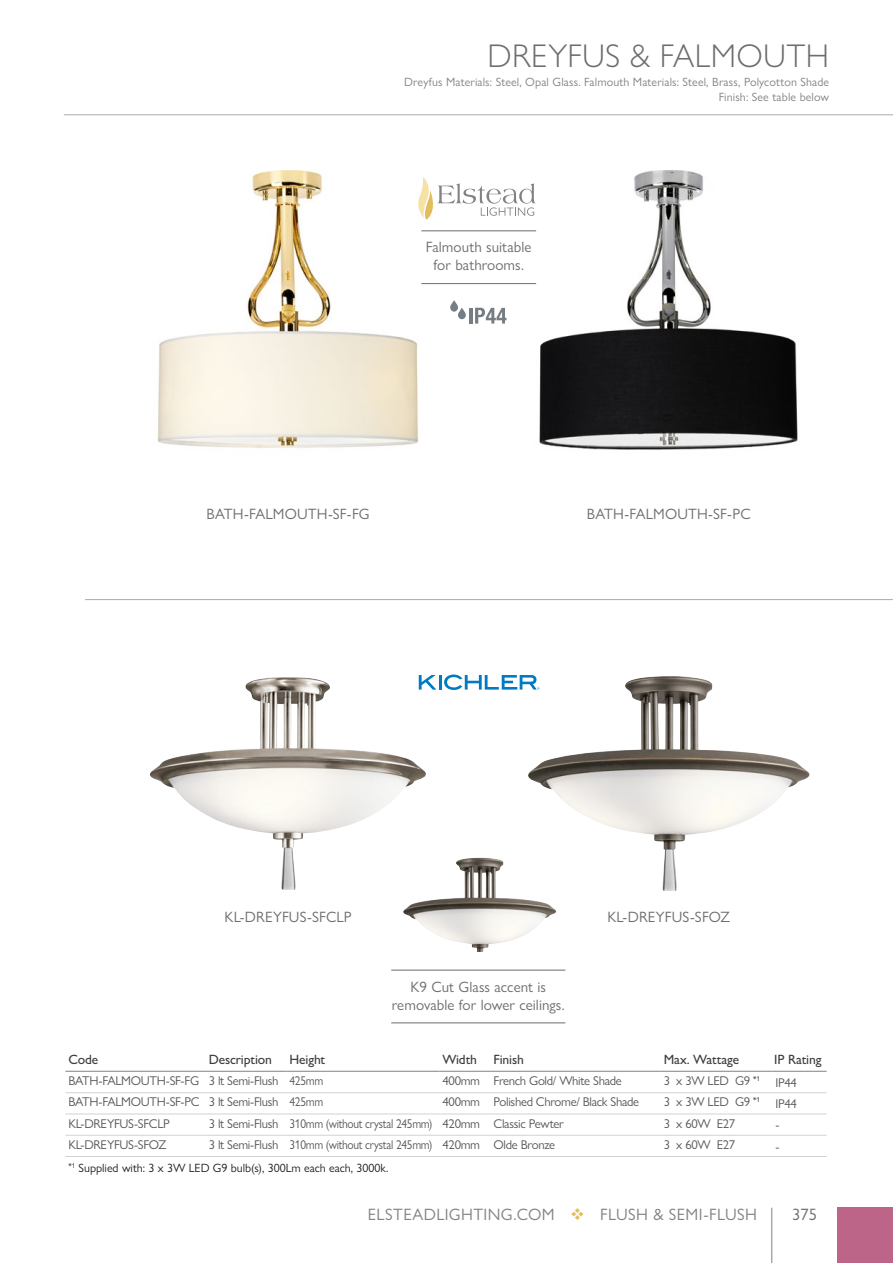
<style>
.page{position:relative;width:893px;height:1263px;background:#fff}
.page>*{position:absolute;margin:0;border:0;box-sizing:border-box;transform-origin:0 0}
.t1{font:300 33px "Gill Sans Nova";letter-spacing:.01em;color:#6c6d70}
.t2{font:16.5px "Gill Sans Nova";letter-spacing:.025em;color:#828380}
.t3{font:16.5px "Gill Sans Nova";color:#6c6d70}
.t4{font:15px/18px "Gill Sans Nova";letter-spacing:.005em;color:#6c6d70;text-align:center}
.t5{font:500 13.5px "Gill Sans Nova";letter-spacing:-.01em;color:#3e3e3f}
.t6{font:12.75px "Gill Sans Nova";letter-spacing:-.025em;color:#57585a}
.t7{font:12px/15px "Gill Sans Nova";letter-spacing:.01em;color:#828380;text-align:right}
.t8{font:12px "Gill Sans Nova";color:#231f20}
.s1{color:#e3bc5e}
</style>
<div class="page">
<div style="left:838px;top:1208px;width:55px;height:55px;background:#bc6588"></div>
<hr style="left:771px;top:1208px;width:1px;height:55px;background:#828380">
<hr style="left:64px;top:114px;width:829px;height:1px;background:#acaba9">
<hr style="left:85px;top:599px;width:808px;height:1px;background:#acaba9">
<img style="left:157px;top:170px;width:291px;height:278px">
<img style="left:518px;top:170px;width:280px;height:280px">
<svg style="left:450px;top:300px;width:16px;height:19px"></svg>
<hr style="left:469px;top:308px;width:4px;height:16px;background:#767e84">
<svg style="left:475px;top:308px;width:31px;height:16px"></svg>
<img style="left:150px;top:677px;width:276px;height:213px">
<img style="left:528px;top:676px;width:282px;height:215px">
<img style="left:403px;top:858px;width:153px;height:94px">
<svg style="left:419px;top:675px;width:17px;height:14px"></svg>
<hr style="left:439px;top:675px;width:3px;height:15px;background:#007ac2">
<svg style="left:444px;top:674px;width:95px;height:16px"></svg>
<svg style="left:418px;top:177px;width:118px;height:43px"></svg>
<hr style="left:65px;top:1114px;width:141px;height:1px;background:#d1d2d4">
<hr style="left:206px;top:1114px;width:81px;height:1px;background:#d1d2d4">
<hr style="left:287px;top:1114px;width:153px;height:1px;background:#d1d2d4">
<hr style="left:440px;top:1114px;width:51px;height:1px;background:#d1d2d4">
<hr style="left:491px;top:1114px;width:170px;height:1px;background:#d1d2d4">
<hr style="left:661px;top:1114px;width:110px;height:1px;background:#d1d2d4">
<hr style="left:65px;top:1092px;width:141px;height:1px;background:#d1d2d4">
<hr style="left:206px;top:1092px;width:81px;height:1px;background:#d1d2d4">
<hr style="left:287px;top:1092px;width:153px;height:1px;background:#d1d2d4">
<hr style="left:440px;top:1092px;width:51px;height:1px;background:#d1d2d4">
<hr style="left:491px;top:1092px;width:170px;height:1px;background:#d1d2d4">
<hr style="left:661px;top:1092px;width:110px;height:1px;background:#d1d2d4">
<hr style="left:771px;top:1092px;width:56px;height:1px;background:#d1d2d4">
<hr style="left:771px;top:1114px;width:56px;height:1px;background:#d1d2d4">
<hr style="left:65px;top:1135px;width:141px;height:1px;background:#d1d2d4">
<hr style="left:206px;top:1135px;width:81px;height:1px;background:#d1d2d4">
<hr style="left:287px;top:1135px;width:153px;height:1px;background:#d1d2d4">
<hr style="left:440px;top:1135px;width:51px;height:1px;background:#d1d2d4">
<hr style="left:491px;top:1135px;width:170px;height:1px;background:#d1d2d4">
<hr style="left:661px;top:1135px;width:110px;height:1px;background:#d1d2d4">
<hr style="left:771px;top:1135px;width:56px;height:1px;background:#d1d2d4">
<hr style="left:65px;top:1156px;width:141px;height:1px;background:#d1d2d4">
<hr style="left:206px;top:1156px;width:81px;height:1px;background:#d1d2d4">
<hr style="left:287px;top:1156px;width:153px;height:1px;background:#d1d2d4">
<hr style="left:440px;top:1156px;width:51px;height:1px;background:#d1d2d4">
<hr style="left:491px;top:1156px;width:170px;height:1px;background:#d1d2d4">
<hr style="left:661px;top:1156px;width:110px;height:1px;background:#d1d2d4">
<hr style="left:771px;top:1156px;width:56px;height:1px;background:#d1d2d4">
<hr style="left:65px;top:1071px;width:141px;height:1px;background:#808285">
<hr style="left:206px;top:1071px;width:81px;height:1px;background:#808285">
<hr style="left:287px;top:1071px;width:153px;height:1px;background:#808285">
<hr style="left:440px;top:1071px;width:51px;height:1px;background:#808285">
<hr style="left:491px;top:1071px;width:170px;height:1px;background:#808285">
<hr style="left:661px;top:1071px;width:110px;height:1px;background:#808285">
<hr style="left:771px;top:1071px;width:56px;height:1px;background:#808285">
<hr style="left:421px;top:230px;width:115px;height:1px;background:#6c6d70">
<hr style="left:421px;top:283px;width:115px;height:1px;background:#6c6d70">
<hr style="left:391px;top:970px;width:174px;height:1px;background:#6c6d70">
<hr style="left:391px;top:1022px;width:174px;height:1px;background:#6c6d70">
<h1 class="t1" style="left:488px;top:35px;width:343px">DREYFUS &amp; FALMOUTH</h1>
<p class="t7" style="left:404px;top:74px;width:426px">Dreyfus Materials: Steel, Opal Glass. Falmouth Materials: Steel, Brass, Polycotton Shade<br>Finish: See table below</p>
<p class="t4" style="left:426px;top:238px;width:107px">Falmouth suitable for bathrooms.</p>
<p class="t4" style="left:206px;top:505px;width:165px">BATH-FALMOUTH-SF-FG</p>
<p class="t4" style="left:587px;top:505px;width:165px">BATH-FALMOUTH-SF-PC</p>
<p class="t4" style="left:224px;top:908px;width:129px">KL-DREYFUS-SFCLP</p>
<p class="t4" style="left:607px;top:908px;width:124px">KL-DREYFUS-SFOZ</p>
<p class="t4" style="left:392px;top:977px;width:174px">K9 Cut Glass accent is removable for lower ceilings.</p>
<p class="t5" style="left:68px;top:1051px;width:31px">Code</p>
<p class="t5" style="left:209px;top:1051px;width:65px">Description</p>
<p class="t5" style="left:289px;top:1051px;width:37px">Height</p>
<p class="t5" style="left:443px;top:1051px;width:83px">Width Finish</p>
<p class="t5" style="left:664px;top:1051px;width:77px">Max. Wattage</p>
<p class="t5" style="left:774px;top:1051px;width:49px">IP Rating</p>
<p class="t6" style="left:68px;top:1073px;width:256px">BATH-FALMOUTH-SF-FG 3 lt Semi-Flush 425mm</p>
<p class="t6" style="left:443px;top:1073px;width:181px">400mm French Gold/ White Shade</p>
<p class="t6" style="left:664px;top:1073px;width:135px">3 x 3W LED G9 <sup>*1</sup> IP44</p>
<p class="t6" style="left:68px;top:1094px;width:256px">BATH-FALMOUTH-SF-PC 3 lt Semi-Flush 425mm</p>
<p class="t6" style="left:443px;top:1094px;width:198px">400mm Polished Chrome/ Black Shade</p>
<p class="t6" style="left:664px;top:1094px;width:135px">3 x 3W LED G9 <sup>*1</sup> IP44</p>
<p class="t6" style="left:68px;top:1115px;width:103px">KL-DREYFUS-SFCLP</p>
<p class="t6" style="left:209px;top:1115px;width:357px">3 lt Semi-Flush 310mm (without crystal 245mm) 420mm Classic Pewter</p>
<p class="t6" style="left:664px;top:1115px;width:73px">3 x 60W E27</p>
<p class="t6" style="left:775px;top:1117px;width:6px">-</p>
<p class="t6" style="left:68px;top:1137px;width:100px">KL-DREYFUS-SFOZ</p>
<p class="t6" style="left:209px;top:1137px;width:348px">3 lt Semi-Flush 310mm (without crystal 245mm) 420mm Olde Bronze</p>
<p class="t6" style="left:664px;top:1137px;width:73px">3 x 60W E27</p>
<p class="t6" style="left:775px;top:1138px;width:6px">-</p>
<p class="t8" style="left:68px;top:1160px;width:322px"><sup>*1</sup> Supplied with: 3 x 3W LED G9 bulb(s), 300Lm each each, 3000k.</p>
<p class="t2" style="left:368px;top:1205px;width:390px">ELSTEADLIGHTING.COM <span class="s1">❖</span> FLUSH &amp; SEMI-FLUSH</p>
<p class="t3" style="left:792px;top:1204px;width:26px">375</p>
</div>
